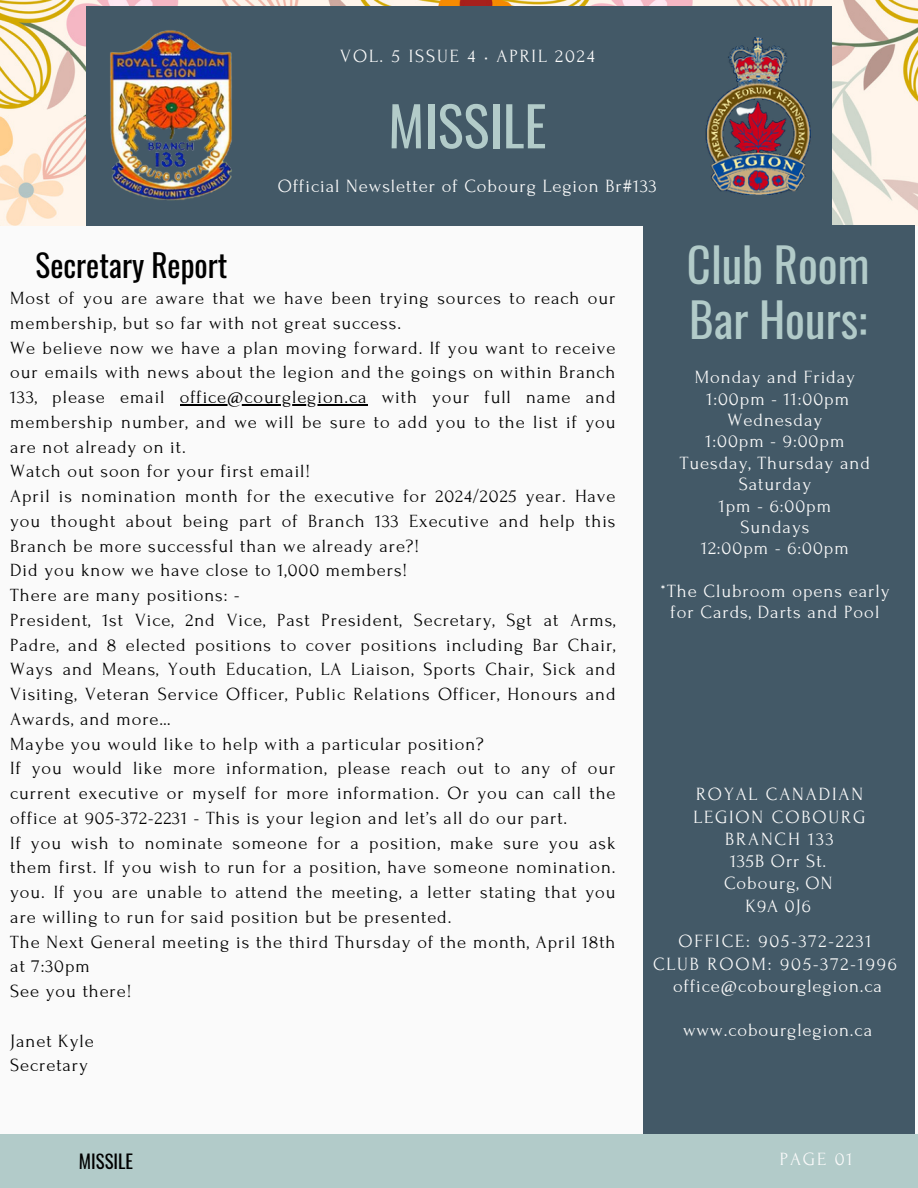
<style>
.page{position:relative;width:918px;height:1188px;background:#fafafa}
.page>*{position:absolute;margin:0;border:0;box-sizing:border-box;transform-origin:0 0}
.t1{font:54.45px "Oswald";color:#b2cbc9}
.t2{font:46.65px/55.2px "Oswald";color:#b2cbc9}
.t3{font:31.2px "Oswald";color:#000}
.t4{font:18.75px/21.3px "Forum";letter-spacing:.05em;color:#fafafa;text-align:center}
.t5{font:18.75px "Forum";letter-spacing:.1em;color:#fafafa}
.t6{font:18.75px "Oswald";color:#000}
.t7{font:18.6px/24.8px "Forum";letter-spacing:.05em;color:#000}
.t8{font:18.6px/22.2px "Forum";letter-spacing:.1em;color:#fafafa;text-align:center}
.t9{font:18.6px "Forum";letter-spacing:.05em;color:#fafafa}
</style>
<div class="page">
<img style="left:0;top:0;width:918px;height:225px">
<div style="left:86px;top:7px;width:746px;height:219px;background:#435967"></div>
<div style="left:643px;top:225px;width:272px;height:942px;background:#435967"></div>
<div style="left:0;top:1134px;width:918px;height:54px;background:#b2cbc9"></div>
<img style="left:110px;top:30px;width:122px;height:171px">
<img style="left:705px;top:37px;width:148px;height:158px">
<hr style="left:180px;top:404px;width:188px;height:1px;background:#000">
<p class="t5" style="left:340px;top:46px;width:256px">VOL. 5 ISSUE 4 • APRIL 2024</p>
<h4 class="t1" style="left:388px;top:83px;width:160px">MISSILE</h4>
<p class="t4" style="left:278px;top:176px;width:380px">Official Newsletter of Cobourg Legion Br#133</p>
<p class="t3" style="left:36px;top:240px;width:193px">Secretary Report</p>
<p class="t7" style="left:10px;top:286px;width:607px">Most of you are aware that we have been trying sources to reach our membership, but so far with not great success.</p>
<p class="t7" style="left:10px;top:336px;width:607px;text-align:justify">We believe now we have a plan moving forward. If you want to receive our emails with news about the legion and the goings on within Branch 133, please email</p>
<p class="t7" style="left:10px;top:385px;width:607px;text-indent:170px">office@courglegion.ca with your full name and membership number, and we will be sure to add you to the list if you are not already on it.<br>Watch out soon for your first email!<br>April is nomination month for the executive for 2024/2025 year. Have you thought about being part of Branch 133 Executive and help this</p>
<p class="t7" style="left:10px;top:534px;width:410px">Branch be more successful than we already are?!<br>Did you know we have close to 1,000 members!<br>There are many positions: -</p>
<p class="t7" style="left:10px;top:608px;width:607px;text-align:justify">President, 1st Vice, 2nd Vice, Past President, Secretary, Sgt at Arms, Padre, and 8 elected positions to cover positions including Bar Chair, Ways and Means, Youth Education, LA Liaison, Sports Chair, Sick and Visiting, Veteran Service Officer, Public Relations Officer, Honours and Awards, and more…</p>
<p class="t7" style="left:10px;top:732px;width:475px">Maybe you would like to help with a particular position?</p>
<p class="t7" style="left:10px;top:756px;width:607px;text-align:justify">If you would like more information, please reach out to any of our current executive or myself for more information. Or you can call the office at 905-372-2231 - This is your legion and let’s all do our part.</p>
<p class="t7" style="left:10px;top:831px;width:607px;text-align:justify">If you wish to nominate someone for a position, make sure you ask them first. If you wish to run for a position, have someone nomination. you. If you are unable to attend the meeting, a letter stating that you are willing to run for said position but be presented.</p>
<p class="t7" style="left:10px;top:930px;width:607px">The Next General meeting is the third Thursday of the month, April 18th at 7:30pm</p>
<p class="t7" style="left:10px;top:979px;width:123px">See you there!</p>
<p class="t7" style="left:10px;top:1029px;width:85px">Janet Kyle</p>
<p class="t7" style="left:10px;top:1053px;width:79px">Secretary</p>
<h1 class="t2" style="left:687px;top:235px;width:184px">Club Room<br>Bar Hours:</h1>
<p class="t4" style="left:695px;top:367px;width:162px">Monday and Friday</p>
<p class="t4" style="left:706px;top:388px;width:144px">1:00pm - 11:00pm</p>
<h2 class="t4" style="left:728px;top:410px;width:96px">Wednesday</h2>
<p class="t4" style="left:705px;top:431px;width:140px">1:00pm - 9:00pm</p>
<p class="t4" style="left:680px;top:453px;width:192px">Tuesday, Thursday and<br>Saturday</p>
<p class="t4" style="left:719px;top:495px;width:114px">1pm - 6:00pm</p>
<p class="t4" style="left:740px;top:517px;width:71px">Sundays</p>
<p class="t4" style="left:701px;top:538px;width:149px">12:00pm - 6:00pm</p>
<p class="t4" style="left:660px;top:581px;width:231px">*The Clubroom opens early for Cards, Darts and Pool</p>
<p class="t8" style="left:762px;top:488px;width:97px">AUXILIARY</p>
<h4 class="t8" style="left:718px;top:532px;width:184px">TO BOOK THE HALL</h4>
<h4 class="t8" style="left:741px;top:577px;width:137px">NANCY TURPIN<br>905-372-0493</h4>
<p class="t8" style="left:694px;top:784px;width:173px">ROYAL CANADIAN<br>LEGION COBOURG<br>BRANCH 133</p>
<p class="t9" style="left:730px;top:851px;width:98px">135B Orr St.</p>
<p class="t9" style="left:724px;top:873px;width:110px">Cobourg, ON</p>
<h4 class="t8" style="left:746px;top:895px;width:67px">K9A 0J6</h4>
<h4 class="t8" style="left:653px;top:931px;width:245px">OFFICE: 905-372-2231<br>CLUB ROOM: 905-372-1996</h4>
<h4 class="t9" style="left:673px;top:976px;width:210px">office@cobourglegion.ca</h4>
<p class="t9" style="left:683px;top:1020px;width:191px">www.cobourglegion.ca</p>
<h3 class="t6" style="left:79px;top:1146px;width:56px">MISSILE</h3>
<p class="t8" style="left:780px;top:1148px;width:74px">PAGE 01</p>
</div>
